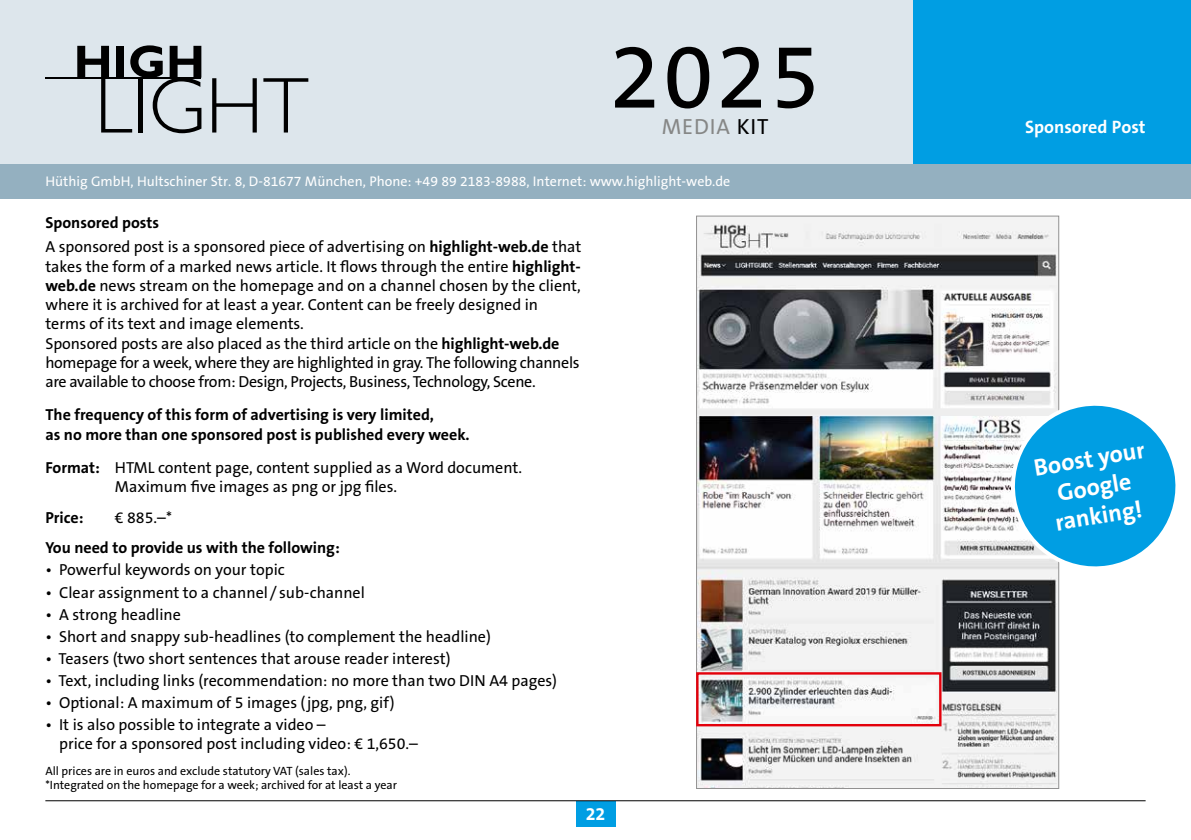
<style>
.page{position:relative;width:1191px;height:840px;background:#fff}
.page>*{position:absolute;margin:0;border:0;box-sizing:border-box;transform-origin:0 0}
.t1{font:92px "The Sans Os F";color:#000}
.t2{font:700 24px/28.8px "The Sans Os F";color:#fff;text-align:center}
.t3{font:22px "The Sans Os F";letter-spacing:.04em;color:#868786}
.t4{font:700 18px "The Sans Os F";color:#fff}
.t5{font:16px/19.2px "The Sans Os F";color:#000}
.t6{font:700 16px/19.2px "The Sans Os F";color:#000}
.t7{font:14px "The Sans Os F";color:#fff}
.t8{font:12px/14.4px "The Sans Os F";color:#000}
.s1{color:#000}
.s2{font-weight:700}
</style>
<div class="page">
<div style="left:0;top:0;width:1191px;height:164px;background:#dde6ec"></div>
<div style="left:913px;top:0;width:278px;height:198px;background:#009ee3"></div>
<div style="left:575px;top:800px;width:40px;height:25px;background:#009ee3"></div>
<hr style="left:45px;top:799px;width:1100px;height:1px;background:#000">
<div style="left:0;top:164px;width:1191px;height:34px;background:#94b0c0"></div>
<svg style="left:212px;top:78px;width:45px;height:54px"></svg>
<svg style="left:263px;top:78px;width:45px;height:54px"></svg>
<svg style="left:77px;top:45px;width:124px;height:88px"></svg>
<hr style="left:45px;top:77px;width:156px;height:2px;background:#000">
<img style="left:698px;top:217px;width:359px;height:569px">
<div style="left:696px;top:671px;width:245px;height:55px;border:2px solid #e3000b"></div>
<svg style="left:1006px;top:397px;width:170px;height:177px"></svg>
<h1 class="t1" style="left:609px;top:17px;width:212px">2025</h1>
<h3 class="t3" style="left:662px;top:112px;width:108px">MEDIA <span class="s1">KIT</span></h3>
<p class="t4" style="left:1025px;top:116px;width:122px">Sponsored Post</p>
<p class="t7" style="left:45px;top:172px;width:686px">Hüthig GmbH, Hultschiner Str. 8, D-81677 München, Phone: +49 89 2183-8988, Internet: www.highlight-web.de</p>
<p class="t5" style="left:45px;top:210px;width:537px;line-height:24.8px"><span class="s2">Sponsored posts<br></span>A sponsored post is a sponsored piece of advertising on <span class="s2">highlight-web.de</span> that</p>
<p class="t5" style="left:45px;top:256px;width:537px">takes the form of a marked news article. It flows through the entire <span class="s2">highlight&shy;web.de</span> news stream on the homepage and on a channel chosen by the client, where it is archived for at least a year. Content can be freely designed in terms of its text and image elements.<br>Sponsored posts are also placed as the third article on the <span class="s2">highlight-web.de </span>homepage for a week, where they are highlighted in gray. The following channels are available to choose from: Design, Projects, Business, Technology, Scene.</p>
<p class="t6" style="left:45px;top:405px;width:426px">The frequency of this form of advertising is very limited,<br>as no more than one sponsored post is published every week.</p>
<p class="t5" style="left:115px;top:458px;width:409px;text-indent:-69px"><span class="s2">Format:</span> HTML content page, content supplied as a Word document.<br>Maximum five images as png or jpg files.</p>
<p class="t6" style="left:45px;top:507px;width:40px">Price:</p>
<p class="t5" style="left:115px;top:507px;width:59px">€ 885.–*</p>
<p class="t6" style="left:45px;top:538px;width:296px">You need to provide us with the following:</p>
<p class="t5" style="left:45px;top:560px;width:241px">• Powerful keywords on your topic</p>
<p class="t5" style="left:45px;top:582px;width:321px">• Clear assignment to a channel / sub-channel</p>
<p class="t5" style="left:45px;top:604px;width:137px">• A strong headline</p>
<p class="t5" style="left:45px;top:626px;width:447px">• Short and snappy sub-headlines (to complement the headline)</p>
<p class="t5" style="left:45px;top:648px;width:407px">• Teasers (two short sentences that arouse reader interest)</p>
<p class="t5" style="left:45px;top:670px;width:513px">• Text, including links (recommendation: no more than two DIN A4 pages)</p>
<p class="t5" style="left:45px;top:692px;width:351px">• Optional: A maximum of 5 images (jpg, png, gif)</p>
<p class="t5" style="left:59px;top:714px;width:360px;text-indent:-14px">• It is also possible to integrate a video –<br>price for a sponsored post including video: € 1,650.–</p>
<p class="t8" style="left:45px;top:762px;width:353px">All prices are in euros and exclude statutory VAT (sales tax). *Integrated on the homepage for a week; archived for at least a year</p>
<p class="t4" style="left:586px;top:802px;width:21px">22</p>
<h2 class="t2" style="left:1031px;top:454px;width:113px;rotate:-10deg">Boost your<br>Google ranking!</h2>
</div>
